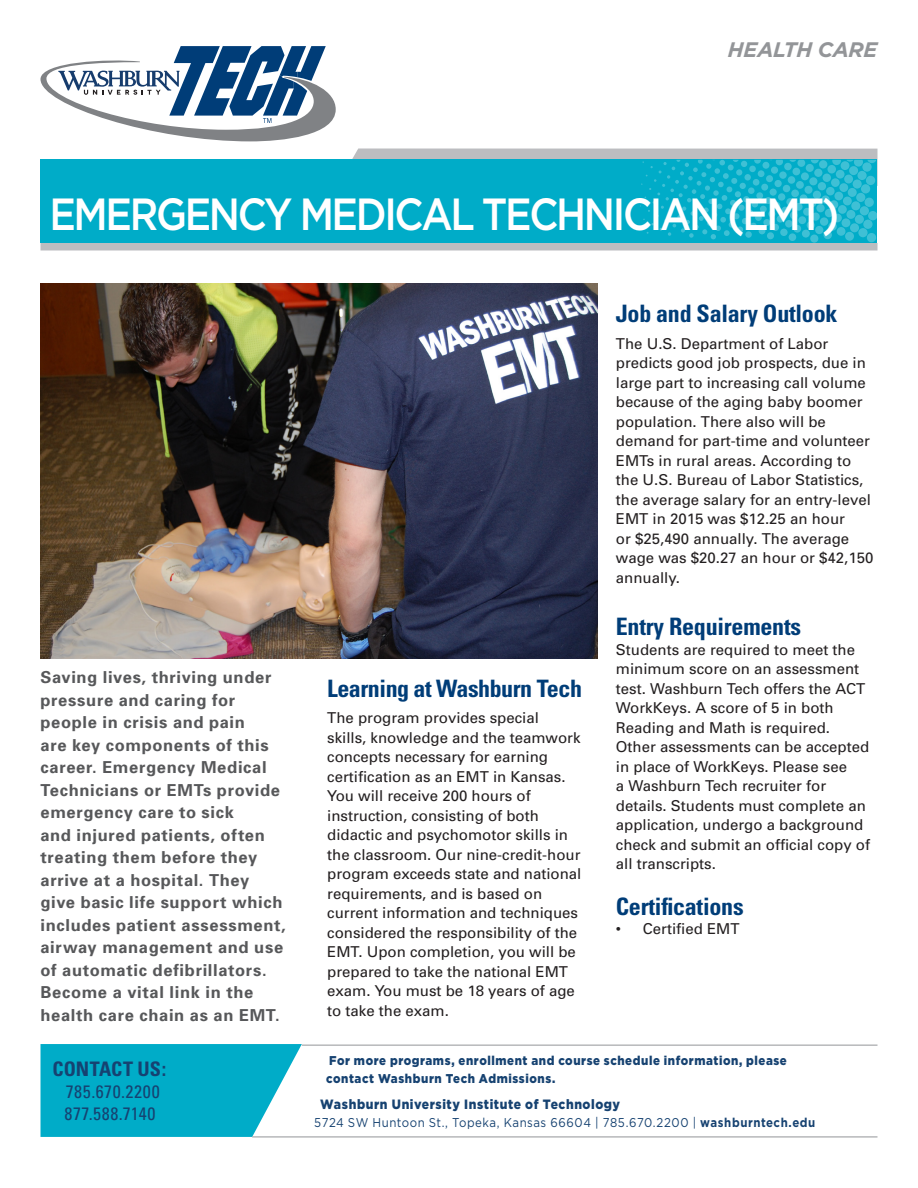
<style>
.page{position:relative;width:918px;height:1188px;background:#fff}
.page>*{position:absolute;margin:0;border:0;box-sizing:border-box;transform-origin:0 0}
.t1{font:500 45px "Gotham";letter-spacing:-.06em;color:#fff;scale:.88 1}
.t2{font:700 condensed 24px "Univers";letter-spacing:-.01em;color:#003d78}
.Bulleted_list{font:italic 700 21px "Gotham";letter-spacing:-.015em;color:#939598}
.Bullets{font:700 condensed 19.95px "Univers";letter-spacing:.005em;color:#164271}
.Bullets-2{font:condensed 18px "Univers";letter-spacing:.035em;color:#164271}
.Bullets-3{font:700 16.5px/22.5px "Univers";letter-spacing:.04em;color:#57585a}
.t3{font:15px/19.5px "Univers";color:#231f20}
.Bullets-4{font:900 13.5px "Gotham";letter-spacing:.045em;color:#164271;scale:.9 1}
.Bullets-5{font:900 12.75px/17.9px "Gotham";letter-spacing:.05em;color:#164271;scale:.9 1}
.Bullets-6{font:12.75px "Gotham";letter-spacing:.045em;color:#164271;scale:.9 1}
.s1{font-weight:700}
</style>
<div class="page">
<div style="left:40px;top:160px;width:838px;height:83px;background:#00acc8"></div>
<svg style="left:41px;top:46px;width:295px;height:95px"></svg>
<div style="left:40px;top:243px;width:838px;height:7px;background:#bcbdc0"></div>
<div style="left:867px;top:233px;width:9px;height:9px;background:#3fc0d5;border-radius:50%"></div>
<svg style="left:845px;top:232px;width:9px;height:9px"></svg>
<div style="left:810px;top:235px;width:8px;height:8px;background:#3fc0d5;border-radius:50%"></div>
<div style="left:789px;top:233px;width:7px;height:8px;background:#3fc0d5;border-radius:50%"></div>
<svg style="left:337px;top:148px;width:541px;height:91px"></svg>
<hr style="left:302px;top:1045px;width:576px;height:1px;background:#939598">
<svg style="left:40px;top:1044px;width:262px;height:93px;background:#18b4cd"></svg>
<hr style="left:252px;top:1137px;width:626px;height:1px;background:#939598">
<img style="left:40px;top:284px;width:558px;height:374px">
<p class="Bulleted_list" style="left:728px;top:38px;width:151px">HEALTH CARE</p>
<p class="t1" style="left:49px;top:188px;width:899px">EMERGENCY MEDICAL TECHNICIAN (EMT)</p>
<p class="Bullets-3" style="left:40px;top:665px;width:247px">Saving lives, thriving under pressure and caring for people in crisis and pain<br>are key components of this career. Emergency Medical<br>Technicians or EMTs provide emergency care to sick<br>and injured patients, often treating them before they arrive at a hospital. They give basic life support which includes patient assessment, airway management and use of automatic defibrillators.<br>Become a vital link in the health care chain as an EMT.</p>
<p class="t2" style="left:327px;top:674px;width:256px">Learning at Washburn Tech</p>
<p class="t3" style="left:327px;top:708px;width:256px">The program provides special skills, knowledge and the teamwork concepts necessary for earning certification as an EMT in Kansas.<br>You will receive 200 hours of instruction, consisting of both didactic and psychomotor skills in the classroom. Our nine-credit-hour program exceeds state and national requirements, and is based on current information and techniques considered the responsibility of the<br>EMT. Upon completion, you will be prepared to take the national EMT exam. You must be 18 years of age to take the exam.</p>
<p class="t2" style="left:616px;top:299px;width:223px">Job and Salary Outlook</p>
<p class="t3" style="left:616px;top:333px;width:259px">The U.S. Department of Labor predicts good job prospects, due in large part to increasing call volume because of the aging baby boomer population. There also will be demand for part-time and volunteer<br>EMTs in rural areas. According to the U.S. Bureau of Labor Statistics, the average salary for an entry-level<br>EMT in 2015 was $12.25 an hour<br>or $25,490 annually. The average wage was $20.27 an hour or $42,150 annually.</p>
<p class="t2" style="left:616px;top:612px;width:187px">Entry Requirements</p>
<p class="t3" style="left:616px;top:639px;width:256px">Students are required to meet the minimum score on an assessment test. Washburn Tech offers the ACT<br>WorkKeys. A score of 5 in both<br>Reading and Math is required.<br>Other assessments can be accepted in place of WorkKeys. Please see<br>a Washburn Tech recruiter for details. Students must complete an application, undergo a background check and submit an official copy of all transcripts.</p>
<p class="t2" style="left:616px;top:892px;width:129px">Certifications</p>
<p class="t3" style="left:616px;top:919px;width:125px">• Certified EMT</p>
<p class="Bullets" style="left:52px;top:1057px;width:115px">CONTACT US:</p>
<p class="Bullets-2" style="left:66px;top:1080px;width:95px">785.670.2200</p>
<p class="Bullets-2" style="left:64px;top:1102px;width:93px">877.588.7140</p>
<p class="Bullets-5" style="left:326px;top:1051px;width:513px">For more programs, enrollment and course schedule information, please contact Washburn Tech Admissions.</p>
<p class="Bullets-4" style="left:320px;top:1097px;width:335px">Washburn University Institute of Technology</p>
<p class="Bullets-6" style="left:314px;top:1116px;width:558px">5724 SW Huntoon St., Topeka, Kansas 66604 | 785.670.2200 | <span class="s1">washburntech.edu</span></p>
</div>
